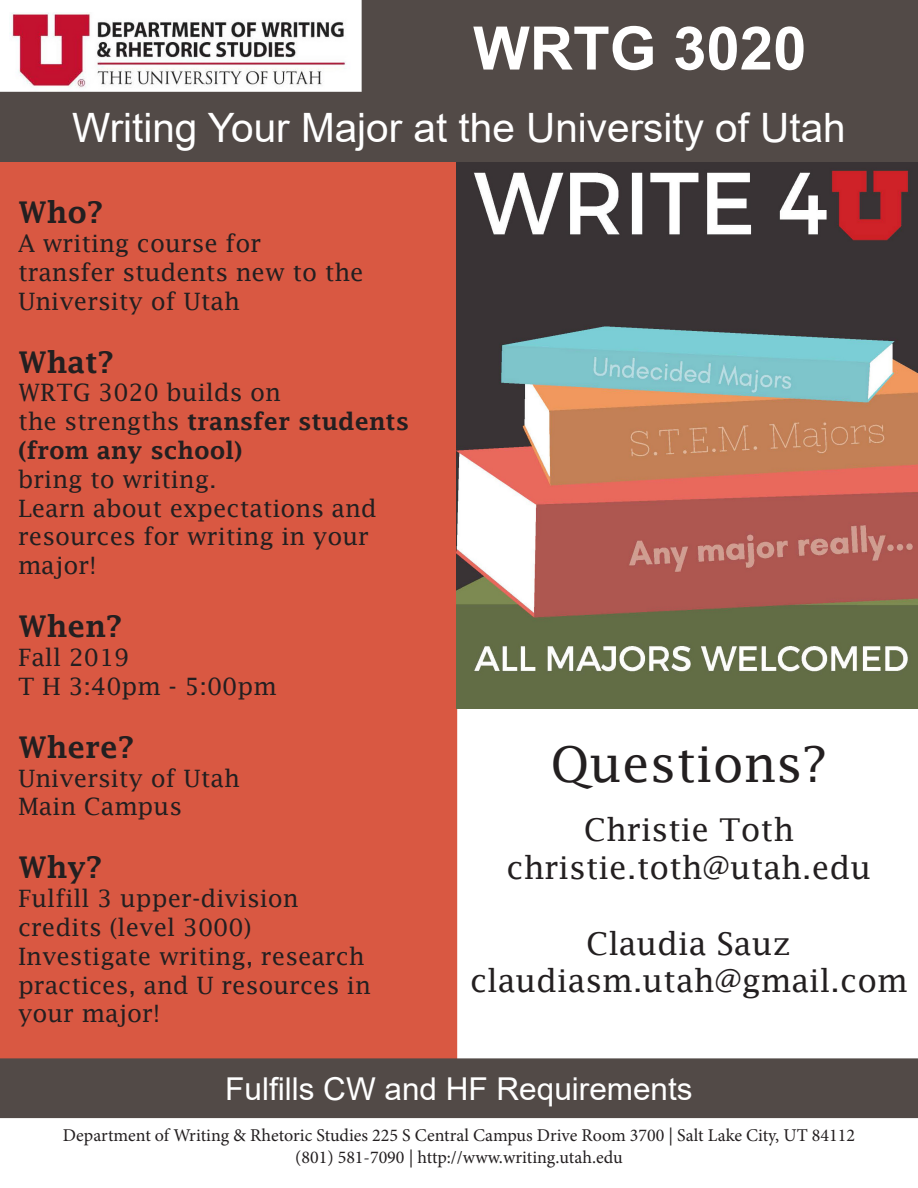
<style>
.page{position:relative;width:918px;height:1188px;background:#fff}
.page>*{position:absolute;margin:0;border:0;box-sizing:border-box;transform-origin:0 0}
.t1{font:700 60px "Arial";color:#fff}
.t2{font:49.5px "Lucida Fax";color:#231f20}
.t3{font:40.5px "Arial";color:#fff}
.t4{font:31.5px "Lucida Fax";color:#231f20}
.t5{font:31.5px "Arial";color:#fff}
.t6{font:600 30px "Lucida Fax";color:#231f20}
.t7{font:24px/28.8px "Lucida Fax";color:#231f20}
.t8{font:18px "Minion Pro";color:#231f20}
.s1{font-weight:600}
</style>
<div class="page">
<div style="left:365px;top:4px;width:549px;height:88px;background:#524a47"></div>
<div style="left:362px;top:0;width:556px;height:95px;border:8px solid #524a47"></div>
<img style="left:9px;top:13px;width:346px;height:79px">
<div style="left:9px;top:167px;width:439px;height:889px;background:#d95842"></div>
<div style="left:0;top:158px;width:457px;height:907px;border:18px solid #d95842"></div>
<div style="left:4px;top:1062px;width:910px;height:52px;background:#524a47"></div>
<div style="left:0;top:1058px;width:918px;height:60px;border:8px solid #524a47"></div>
<img style="left:456px;top:162px;width:462px;height:546px">
<div style="left:518px;top:257px;width:346px;height:36px;background:#393335"></div>
<div style="left:4px;top:96px;width:910px;height:62px;background:#524a47"></div>
<div style="left:0;top:92px;width:918px;height:70px;border:8px solid #524a47"></div>
<p class="t1" style="left:473px;top:6px;width:335px">WRTG 3020</p>
<p class="t3" style="left:72px;top:100px;width:775px">Writing Your Major at the University of Utah</p>
<p class="t6" style="left:18px;top:195px;width:87px">Who?</p>
<p class="t7" style="left:18px;top:229px;width:347px">A writing course for transfer students new to the<br>University of Utah</p>
<p class="t6" style="left:18px;top:345px;width:98px">What?</p>
<p class="t7" style="left:18px;top:378px;width:393px">WRTG 3020 builds on<br>the strengths <span class="s1">transfer students (from any school)<br></span>bring to writing.<br>Learn about expectations and resources for writing in your major!</p>
<p class="t6" style="left:18px;top:609px;width:106px">When?</p>
<p class="t7" style="left:18px;top:643px;width:260px">Fall 2019<br>T H 3:40pm - 5:00pm</p>
<p class="t6" style="left:18px;top:730px;width:118px">Where?</p>
<p class="t7" style="left:18px;top:763px;width:223px">University of Utah<br>Main Campus</p>
<p class="t6" style="left:18px;top:851px;width:86px">Why?</p>
<p class="t7" style="left:18px;top:884px;width:354px">Fulfill 3 upper-division credits (level 3000)<br>Investigate writing, research practices, and U resources in your major!</p>
<p class="t2" style="left:551px;top:735px;width:278px">Questions?</p>
<p class="t4" style="left:584px;top:812px;width:212px">Christie Toth</p>
<p class="t4" style="left:507px;top:849px;width:366px">christie.toth@utah.edu</p>
<p class="t4" style="left:586px;top:925px;width:207px">Claudia Sauz</p>
<p class="t4" style="left:470px;top:963px;width:439px">claudiasm.utah@gmail.com</p>
<p class="t5" style="left:225px;top:1067px;width:469px">Fulfills CW and HF Requirements</p>
<p class="t8" style="left:63px;top:1124px;width:794px">Department of Writing &amp; Rhetoric Studies 225 S Central Campus Drive Room 3700 | Salt Lake City, UT 84112</p>
<p class="t8" style="left:295px;top:1145px;width:329px">(801) 581-7090 | http://www.writing.utah.edu</p>
</div>
